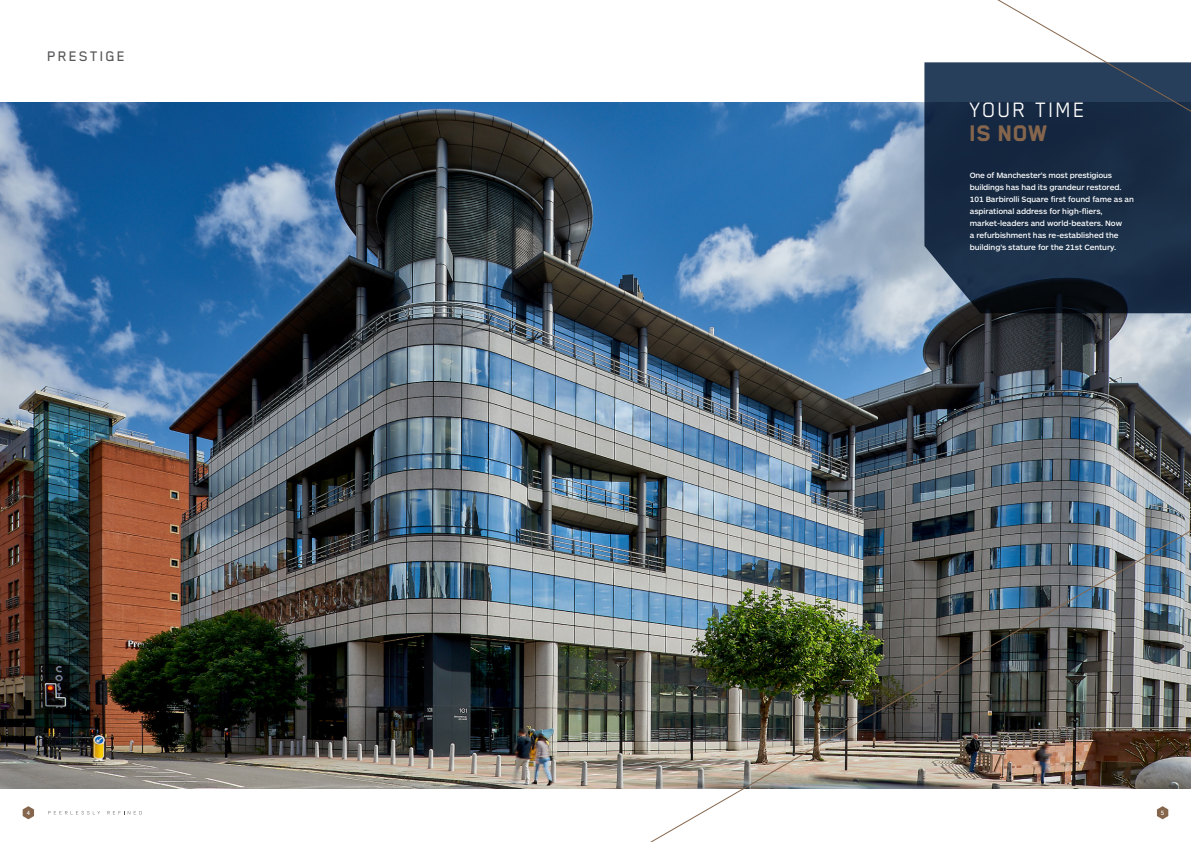
<style>
.page{position:relative;width:1191px;height:842px;background:#fff}
.page>*{position:absolute;margin:0;border:0;box-sizing:border-box;transform-origin:0 0}
.t1{font:800 26px "Blender Pro";color:#85664d}
.t2{font:24px "Blender Pro";letter-spacing:.08em;color:#fff}
.t3{font:500 16px "Blender Pro";letter-spacing:.12em;color:#57585a}
.t4{font:500 8px/12px "ARS Maquette Pro";letter-spacing:-.01em;color:#fff}
.t5{font:6px "Boxed";color:#fff}
</style>
<div class="page">
<img style="left:0;top:102px;width:1191px;height:686px">
<svg style="left:23px;top:806px;width:11px;height:13px"></svg>
<svg style="left:48px;top:811px;width:52px;height:3px"></svg>
<svg style="left:107px;top:811px;width:35px;height:3px"></svg>
<svg style="left:924px;top:62px;width:267px;height:251px;background:#1c2f46"></svg>
<img style="left:631px;top:525px;width:560px;height:317px">
<svg style="left:979px;top:0;width:212px;height:117px"></svg>
<h3 class="t3" style="left:47px;top:48px;width:79px">PRESTIGE</h3>
<h2 class="t2" style="left:969px;top:96px;width:117px">YOUR TIME</h2>
<h1 class="t1" style="left:969px;top:119px;width:79px">IS NOW</h1>
<p class="t4" style="left:969px;top:169px;width:166px">One of Manchester’s most prestigious buildings has had its grandeur restored.<br>101 Barbirolli Square first found fame as an aspirational address for high-fliers, market-leaders and world-beaters. Now<br>a refurbishment has re-established the building’s stature for the 21st Century.</p>
<p class="t5" style="left:27px;top:809px;width:5px">4</p>
<p class="t5" style="left:1160px;top:809px;width:5px">5</p>
</div>
